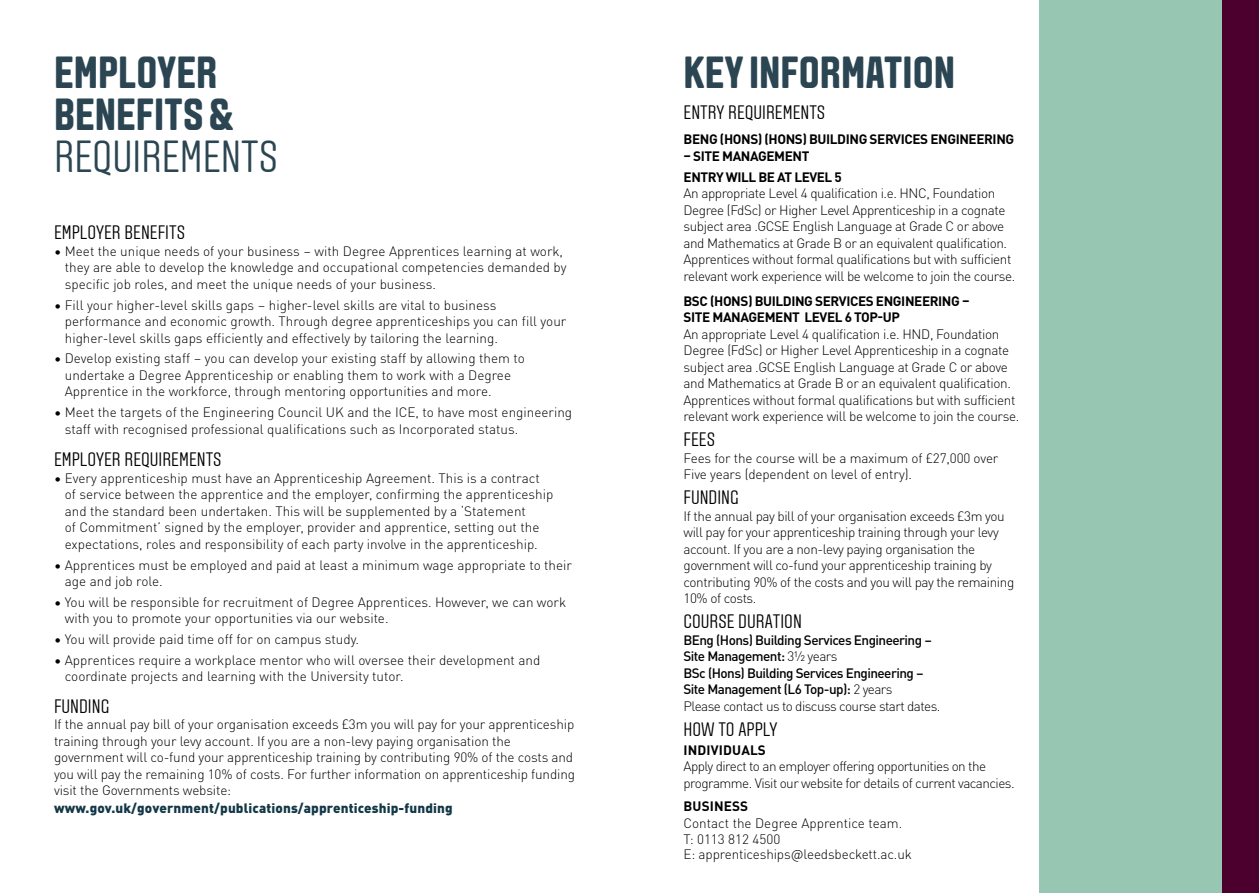
<style>
.page{position:relative;width:1259px;height:893px;background:#fff}
.page>*{position:absolute;margin:0;border:0;box-sizing:border-box;transform-origin:0 0}
.t1{font:700 45px/42px "Aveny TLBU";color:#2b4652}
.t2{font:300 45px "Aveny TLBU";color:#2b4652}
.t3{font:300 19.5px "Aveny TLBU";color:#000}
.t4{font:300 13.5px/16.5px "DIN Pro";letter-spacing:-.01em;color:#000}
.t5{font:300 13.5px/16.5px "DIN Pro";letter-spacing:-.03em;color:#000}
.t6{font:500 13.5px/16.5px "DIN Pro";letter-spacing:-.04em;color:#000}
.t7{font:700 13.5px/20.7px "DIN Pro";letter-spacing:-.03em;color:#000}
.t8{font:300 13.5px/16.5px "DIN Pro";letter-spacing:-.04em;color:#000}
.t9{font:900 13.5px "DIN Pro";letter-spacing:.01em;color:#133746}
.t10{font:700 13.5px "DIN Pro";letter-spacing:.01em;color:#000}
.s1{font-weight:300}
</style>
<div class="page">
<div style="left:1221px;top:0;width:38px;height:893px;background:#4b002e"></div>
<div style="left:1039px;top:0;width:182px;height:893px;background:#97c6b2"></div>
<h1 class="t1" style="left:54px;top:52px;width:181px">EMPLOYER<br>BENEFITS &amp;</h1>
<h1 class="t2" style="left:54px;top:131px;width:225px">REQUIREMENTS</h1>
<h2 class="t3" style="left:54px;top:221px;width:132px">EMPLOYER BENEFITS</h2>
<p class="t4" style="left:65px;top:242px;width:503px;text-indent:-11px">• Meet the unique needs of your business – with Degree Apprentices learning at work, they are able to develop the knowledge and occupational competencies demanded by specific job roles, and meet the unique needs of your business.</p>
<p class="t4" style="left:65px;top:296px;width:503px;text-indent:-11px">• Fill your higher-level skills gaps – higher-level skills are vital to business performance and economic growth. Through degree apprenticeships you can fill your higher-level skills gaps efficiently and effectively by tailoring the learning.</p>
<p class="t4" style="left:65px;top:349px;width:461px;text-indent:-11px">• Develop existing staff – you can develop your existing staff by allowing them to undertake a Degree Apprenticeship or enabling them to work with a Degree<br>Apprentice in the workforce, through mentoring opportunities and more.</p>
<p class="t4" style="left:65px;top:403px;width:509px;text-indent:-11px">• Meet the targets of the Engineering Council UK and the ICE, to have most engineering staff with recognised professional qualifications such as Incorporated status.</p>
<h2 class="t3" style="left:54px;top:448px;width:169px">EMPLOYER REQUIREMENTS</h2>
<p class="t4" style="left:65px;top:469px;width:490px;text-indent:-11px">• Every apprenticeship must have an Apprenticeship Agreement. This is a contract of service between the apprentice and the employer, confirming the apprenticeship and the standard been undertaken. This will be supplemented by a ‘Statement<br>of Commitment’ signed by the employer, provider and apprentice, setting out the expectations, roles and responsibility of each party involve in the apprenticeship.</p>
<p class="t4" style="left:65px;top:555px;width:509px;text-indent:-11px">• Apprentices must be employed and paid at least a minimum wage appropriate to their age and job role.</p>
<p class="t4" style="left:65px;top:593px;width:503px;text-indent:-11px">• You will be responsible for recruitment of Degree Apprentices. However, we can work with you to promote your opportunities via our website.</p>
<p class="t4" style="left:54px;top:630px;width:307px">• You will provide paid time off for on campus study.</p>
<p class="t4" style="left:65px;top:651px;width:477px;text-indent:-11px">• Apprentices require a workplace mentor who will oversee their development and coordinate projects and learning with the University tutor.</p>
<h2 class="t3" style="left:54px;top:695px;width:57px">FUNDING</h2>
<p class="t4" style="left:54px;top:715px;width:522px">If the annual pay bill of your organisation exceeds £3m you will pay for your apprenticeship training through your levy account. If you are a non-levy paying organisation the government will co-fund your apprenticeship training by contributing 90% of the costs and you will pay the remaining 10% of costs. For further information on apprenticeship funding visit the Governments website:</p>
<p class="t9" style="left:54px;top:798px;width:400px">www.gov.uk/government/publications/apprenticeship-funding</p>
<h1 class="t1" style="left:683px;top:52px;width:273px">KEY INFORMATION</h1>
<h2 class="t3" style="left:683px;top:101px;width:143px">ENTRY REQUIREMENTS</h2>
<p class="t7" style="left:683px;top:128px;width:332px">BENG (HONS) (HONS) BUILDING SERVICES ENGINEERING</p>
<p class="t7" style="left:683px;top:145px;width:160px">– SITE MANAGEMENT<br>ENTRY WILL BE AT LEVEL 5</p>
<p class="t5" style="left:683px;top:184px;width:333px">An appropriate Level 4 qualification i.e. HNC, Foundation Degree (FdSc) or Higher Level Apprenticeship in a cognate subject area .GCSE English Language at Grade C or above and Mathematics at Grade B or an equivalent qualification.<br>Apprentices without formal qualifications but with sufficient relevant work experience will be welcome to join the course.</p>
<p class="t7" style="left:683px;top:292px;width:287px;line-height:16.5px">BSC (HONS) BUILDING SERVICES ENGINEERING –<br>SITE MANAGEMENT LEVEL 6 TOP-UP</p>
<p class="t4" style="left:683px;top:324px;width:337px">An appropriate Level 4 qualification i.e. HND, Foundation Degree (FdSc) or Higher Level Apprenticeship in a cognate subject area .GCSE English Language at Grade C or above and Mathematics at Grade B or an equivalent qualification.<br>Apprentices without formal qualifications but with sufficient relevant work experience will be welcome to join the course.</p>
<h2 class="t3" style="left:683px;top:428px;width:33px">FEES</h2>
<p class="t4" style="left:683px;top:449px;width:316px">Fees for the course will be a maximum of £27,000 over<br>Five years (dependent on level of entry).</p>
<h2 class="t3" style="left:683px;top:486px;width:57px">FUNDING</h2>
<p class="t5" style="left:683px;top:507px;width:332px">If the annual pay bill of your organisation exceeds £3m you will pay for your apprenticeship training through your levy account. If you are a non-levy paying organisation the government will co-fund your apprenticeship training by contributing 90% of the costs and you will pay the remaining 10% of costs.</p>
<h2 class="t3" style="left:683px;top:610px;width:120px">COURSE DURATION</h2>
<p class="t6" style="left:683px;top:631px;width:258px">BEng (Hons) Building Services Engineering – Site Management: <span class="s1">3½ years<br></span>BSc (Hons) Building Services Engineering – Site Management (L6 Top-up): <span class="s1">2 years<br>Please contact us to discuss course start dates.</span></p>
<h2 class="t3" style="left:683px;top:718px;width:96px">HOW TO APPLY</h2>
<p class="t10" style="left:683px;top:739px;width:84px">INDIVIDUALS</p>
<p class="t8" style="left:683px;top:757px;width:333px">Apply direct to an employer offering opportunities on the programme. Visit our website for details of current vacancies.</p>
<p class="t10" style="left:683px;top:796px;width:66px">BUSINESS</p>
<p class="t4" style="left:683px;top:814px;width:220px">Contact the Degree Apprentice team.<br>T: 0113 812 4500</p>
<p class="t4" style="left:683px;top:845px;width:230px">E: apprenticeships@leedsbeckett.ac.uk</p>
</div>
